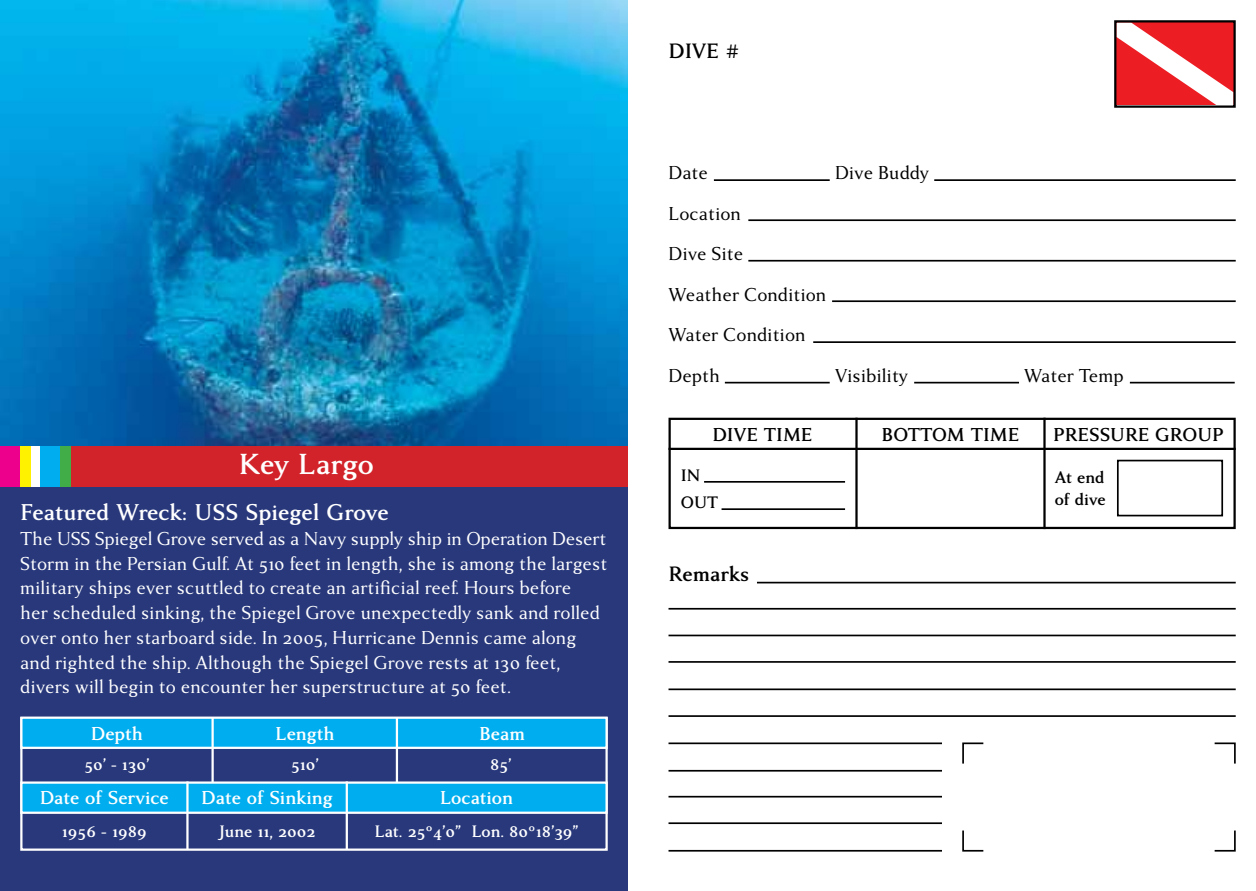
<style>
.page{position:relative;width:1256px;height:891px;background:#fff}
.page>*{position:absolute;margin:0;border:0;box-sizing:border-box;transform-origin:0 0}
.t1{font:700 31.5px "Anziano";color:#fff}
.t2{font:700 24.75px "Anziano";color:#fff}
.t3{font:700 22.5px "Anziano";color:#000}
.t4{font:20.25px/24.8px "Anziano";color:#fff}
.t5{font:20.25px/40.5px "Anziano";color:#000}
.t6{font:700 20.25px "Anziano";color:#fff}
.t7{font:700 20.25px "Anziano";color:#000}
.t8{font:700 18px "Anziano";color:#fff}
.t9{font:700 18px/27px "Anziano";color:#000}
</style>
<div class="page">
<div style="left:0;top:454px;width:628px;height:437px;background:#28387b"></div>
<img style="left:0;top:0;width:628px;height:447px">
<hr style="left:725px;top:382px;width:104px;height:1px;background:#000">
<hr style="left:714px;top:179px;width:115px;height:2px;background:#000">
<hr style="left:934px;top:179px;width:301px;height:2px;background:#000">
<hr style="left:748px;top:219px;width:487px;height:2px;background:#000">
<hr style="left:748px;top:260px;width:487px;height:2px;background:#000">
<hr style="left:832px;top:300px;width:403px;height:2px;background:#000">
<hr style="left:813px;top:341px;width:422px;height:2px;background:#000">
<hr style="left:914px;top:382px;width:105px;height:1px;background:#000">
<hr style="left:1129px;top:382px;width:105px;height:1px;background:#000">
<svg style="left:1114px;top:20px;width:122px;height:88px"></svg>
<div style="left:668px;top:418px;width:567px;height:111px;border:2px solid #000"></div>
<hr style="left:855px;top:418px;width:2px;height:111px;background:#000">
<hr style="left:1043px;top:418px;width:2px;height:111px;background:#000">
<hr style="left:668px;top:448px;width:567px;height:2px;background:#000">
<hr style="left:704px;top:481px;width:141px;height:2px;background:#000">
<hr style="left:721px;top:508px;width:124px;height:2px;background:#000">
<div style="left:1117px;top:460px;width:106px;height:56px;border:2px solid #000"></div>
<hr style="left:757px;top:582px;width:478px;height:1px;background:#000">
<hr style="left:668px;top:608px;width:567px;height:2px;background:#000">
<hr style="left:668px;top:635px;width:567px;height:1px;background:#000">
<hr style="left:668px;top:661px;width:567px;height:2px;background:#000">
<hr style="left:668px;top:688px;width:567px;height:2px;background:#000">
<hr style="left:668px;top:715px;width:567px;height:2px;background:#000">
<hr style="left:668px;top:742px;width:274px;height:2px;background:#000">
<hr style="left:668px;top:770px;width:274px;height:2px;background:#000">
<hr style="left:668px;top:796px;width:274px;height:2px;background:#000">
<hr style="left:668px;top:822px;width:274px;height:2px;background:#000">
<hr style="left:668px;top:850px;width:274px;height:2px;background:#000">
<svg style="left:962px;top:742px;width:22px;height:22px"></svg>
<svg style="left:962px;top:830px;width:22px;height:22px"></svg>
<svg style="left:1214px;top:742px;width:22px;height:22px"></svg>
<svg style="left:1214px;top:830px;width:22px;height:22px"></svg>
<div style="left:0;top:447px;width:628px;height:40px;background:#d2232a"></div>
<div style="left:30px;top:447px;width:10px;height:40px;background:#fff"></div>
<div style="left:40px;top:447px;width:21px;height:40px;background:#00aeef"></div>
<div style="left:61px;top:447px;width:10px;height:40px;background:#41ad49"></div>
<div style="left:0;top:447px;width:20px;height:40px;background:#ec008c"></div>
<div style="left:20px;top:447px;width:10px;height:40px;background:#fff200"></div>
<div style="left:20px;top:717px;width:588px;height:134px;border:2px solid #fff"></div>
<div style="left:20px;top:717px;width:588px;height:32px;background:#00aeef;border:2px solid #fff"></div>
<div style="left:20px;top:781px;width:588px;height:33px;background:#00aeef;border:2px solid #fff"></div>
<hr style="left:211px;top:717px;width:3px;height:66px;background:#fff">
<hr style="left:346px;top:781px;width:2px;height:69px;background:#fff">
<hr style="left:186px;top:781px;width:3px;height:69px;background:#fff">
<hr style="left:396px;top:717px;width:2px;height:66px;background:#fff">
<h1 class="t1" style="left:239px;top:448px;width:136px">Key Largo</h1>
<p class="t2" style="left:20px;top:499px;width:370px">Featured Wreck: USS Spiegel Grove</p>
<p class="t4" style="left:20px;top:526px;width:588px">The USS Spiegel Grove served as a Navy supply ship in Operation Desert Storm in the Persian Gulf. At 510 feet in length, she is among the largest military ships ever scuttled to create an artificial reef. Hours before<br>her scheduled sinking, the Spiegel Grove unexpectedly sank and rolled over onto her starboard side. In 2005, Hurricane Dennis came along and righted the ship. Although the Spiegel Grove rests at 130 feet, divers will begin to encounter her superstructure at 50 feet.</p>
<p class="t6" style="left:91px;top:723px;width:54px">Depth</p>
<p class="t6" style="left:275px;top:723px;width:61px">Length</p>
<p class="t6" style="left:479px;top:723px;width:47px">Beam</p>
<p class="t8" style="left:84px;top:755px;width:67px">50’ - 130’</p>
<p class="t8" style="left:291px;top:755px;width:29px">510’</p>
<p class="t8" style="left:490px;top:755px;width:23px">85’</p>
<p class="t6" style="left:40px;top:787px;width:130px">Date of Service</p>
<p class="t6" style="left:201px;top:787px;width:133px">Date of Sinking</p>
<p class="t6" style="left:440px;top:787px;width:75px">Location</p>
<p class="t8" style="left:62px;top:821px;width:86px">1956 - 1989</p>
<p class="t8" style="left:218px;top:821px;width:99px">June 11, 2002</p>
<p class="t8" style="left:374px;top:822px;width:206px">Lat. 25º4’0” Lon. 80º18’39”</p>
<p class="t3" style="left:668px;top:39px;width:72px">DIVE #</p>
<p class="t5" style="left:668px;top:153px;width:41px">Date</p>
<p class="t5" style="left:835px;top:153px;width:96px">Dive Buddy</p>
<p class="t5" style="left:668px;top:193px;width:159px">Location<br>Dive Site<br>Weather Condition<br>Water Condition<br>Depth</p>
<p class="t5" style="left:835px;top:355px;width:75px">Visibility</p>
<p class="t5" style="left:1024px;top:355px;width:101px">Water Temp</p>
<p class="t7" style="left:712px;top:424px;width:102px">DIVE TIME</p>
<p class="t7" style="left:881px;top:424px;width:139px">BOTTOM TIME</p>
<p class="t7" style="left:1053px;top:424px;width:172px">PRESSURE GROUP</p>
<p class="t9" style="left:681px;top:462px;width:39px">IN<br>OUT</p>
<p class="t9" style="left:1054px;top:467px;width:52px;line-height:21.6px">At end of dive</p>
<p class="t3" style="left:668px;top:562px;width:82px">Remarks</p>
</div>
